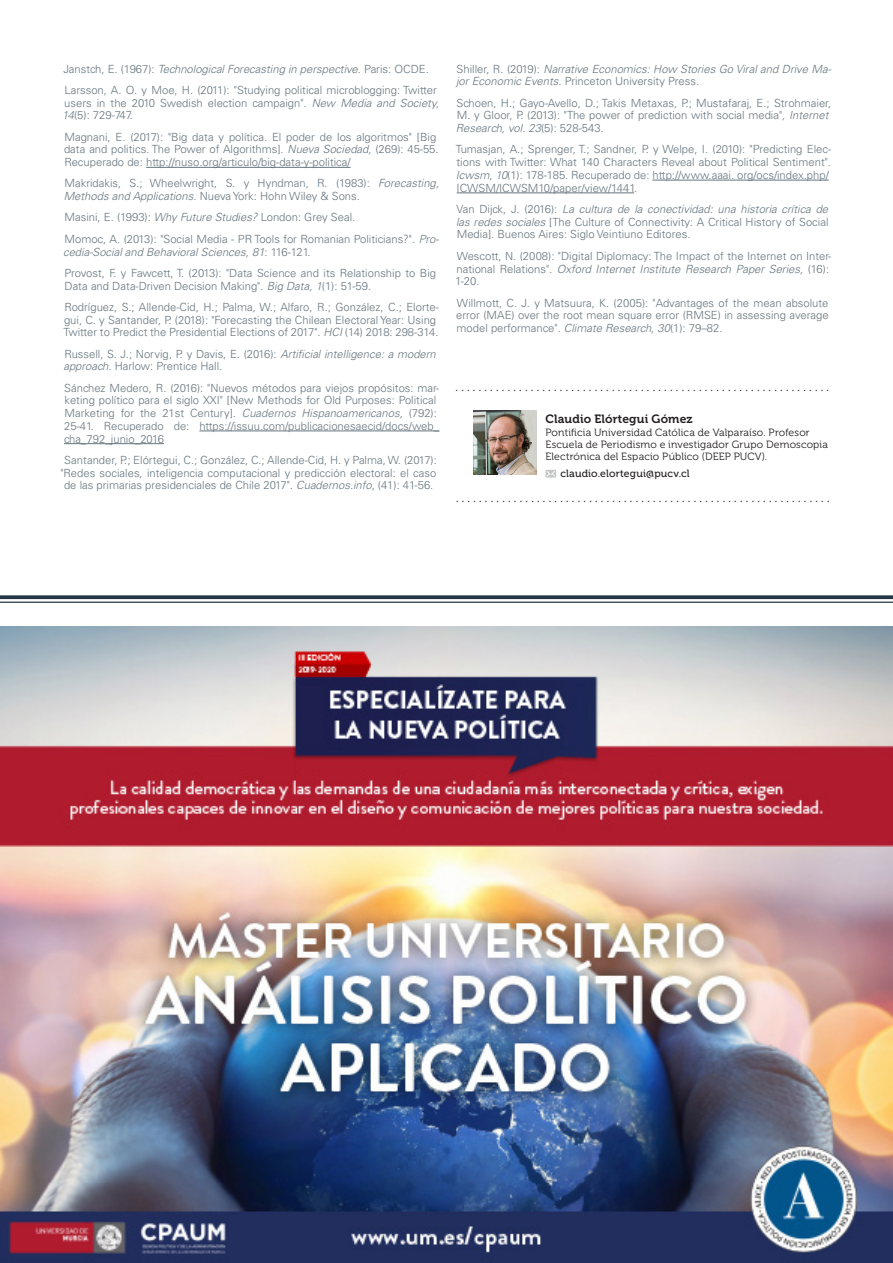
<style>
.page{position:relative;width:893px;height:1263px;background:#fff}
.page>*{position:absolute;margin:0;border:0;box-sizing:border-box;transform-origin:0 0}
.SEPARADOR{font:italic 300 13.5px "Palatino";color:#231f20}
.caja_autor{font:12px "Museo 700";letter-spacing:.01em;color:#231f20}
.BIBLIOGRAFIA{font:300 11.25px/12.8px "Univers";color:#67757e}
.BIBLIOGRAFIA-2{font:italic 300 11.25px/12.8px "Univers";color:#67757e}
.caja_autor-2{font:10.5px/12px "Museo 300";letter-spacing:.015em;color:#231f20}
.caja_autor-3{font:10.5px "Museo 500";letter-spacing:.015em;color:#231f20}
.s1{font-style:normal}
.s2{font-style:italic}
</style>
<div class="page">
<hr style="left:146px;top:167px;width:205px;height:1px;background:#67757e">
<hr style="left:199px;top:431px;width:240px;height:1px;background:#67757e">
<hr style="left:64px;top:443px;width:100px;height:1px;background:#67757e">
<hr style="left:652px;top:180px;width:177px;height:1px;background:#67757e">
<hr style="left:457px;top:193px;width:177px;height:1px;background:#67757e">
<svg style="left:545px;top:470px;width:11px;height:8px"></svg>
<img style="left:473px;top:410px;width:64px;height:64px">
<svg style="left:0;top:595px;width:893px;height:4px;background:#374756"></svg>
<hr style="left:0;top:602px;width:893px;height:1px;background:#243646">
<img style="left:0;top:626px;width:892px;height:637px">
<p class="BIBLIOGRAFIA-2" style="left:64px;top:62px;width:367px"><span class="s1">Janstch, E. (1967):</span> Technological Forecasting in perspective<span class="s1">. Paris: OCDE.</span></p>
<p class="BIBLIOGRAFIA" style="left:62px;top:84px;width:378px">Larsson, A. O. y Moe, H. (2011): "Studying political microblogging: Twitter users in the 2010 Swedish election campaign". <span class="s2">New Media and Society,<br>14</span>(5): 729-747.</p>
<p class="BIBLIOGRAFIA" style="left:64px;top:130px;width:376px">Magnani, E. (2017): "Big data y política. El poder de los algoritmos" [Big data and politics. The Power of Algorithms]. <span class="s2">Nueva Sociedad,</span> (269): 45-55.<br>Recuperado de: http://nuso.org/articulo/big-data-y-politica/</p>
<p class="BIBLIOGRAFIA" style="left:64px;top:177px;width:377px">Makridakis, S.; Wheelwright, S. y Hyndman, R. (1983): <span class="s2">Forecasting,<br>Methods and Applications.</span> Nueva York: Hohn Wiley &amp; Sons.</p>
<p class="BIBLIOGRAFIA" style="left:64px;top:211px;width:292px">Masini, E. (1993): <span class="s2">Why Future Studies?</span> London: Grey Seal.</p>
<p class="BIBLIOGRAFIA" style="left:63px;top:232px;width:377px">Momoc, A. (2013): "Social Media - PR Tools for Romanian Politicians?". <span class="s2">Pro&shy;cedia-Social and Behavioral Sciences, 81</span>: 116-121.</p>
<p class="BIBLIOGRAFIA" style="left:64px;top:266px;width:373px">Provost, F. y Fawcett, T. (2013): "Data Science and its Relationship to Big<br>Data and Data-Driven Decision Making". <span class="s2">Big Data, 1</span>(1): 51-59.</p>
<p class="BIBLIOGRAFIA" style="left:63px;top:300px;width:377px">Rodríguez, S.; Allende-Cid, H.; Palma, W.; Alfaro, R.; González, C.; Elorte&shy;gui, C. y Santander, P. (2018): "Forecasting the Chilean Electoral Year: Using<br>Twitter to Predict the Presidential Elections of 2017". <span class="s2">HCI</span> (14) 2018: 298-314.</p>
<p class="BIBLIOGRAFIA" style="left:63px;top:347px;width:374px">Russell, S. J.; Norvig, P. y Davis, E. (2016): <span class="s2">Artificial intelligence: a modern approach.</span> Harlow: Prentice Hall.</p>
<p class="BIBLIOGRAFIA" style="left:64px;top:381px;width:377px">Sánchez Medero, R. (2016): "Nuevos métodos para viejos propósitos: mar&shy;keting político para el siglo XXI" [New Methods for Old Purposes: Political Marketing for the 21st Century]. <span class="s2">Cuadernos Hispanoamericanos,</span> (792):<br>25-41. Recuperado de: https://issuu.com/publicacionesaecid/docs/web_ cha_792_junio_2016</p>
<p class="BIBLIOGRAFIA" style="left:61px;top:453px;width:378px;text-align:center">Santander, P.; Elórtegui, C.; González, C.; Allende-Cid, H. y Palma, W. (2017): "Redes sociales, inteligencia computacional y predicción electoral: el caso de las primarias presidenciales de Chile 2017". <span class="s2">Cuadernos.info</span>, (41): 41-56.</p>
<p class="BIBLIOGRAFIA-2" style="left:456px;top:62px;width:377px"><span class="s1">Shiller, R. (2019):</span> Narrative Economics: How Stories Go Viral and Drive Ma&shy;jor Economic Events. <span class="s1">Princeton University Press.</span></p>
<p class="BIBLIOGRAFIA" style="left:456px;top:96px;width:377px">Schoen, H.; Gayo-Avello, D.; Takis Metaxas, P.; Mustafaraj, E.; Strohmaier,<br>M. y Gloor, P. (2013): "The power of prediction with social media"<span class="s2">, Internet<br>Research, vol. 23</span>(5): 528-543.</p>
<p class="BIBLIOGRAFIA" style="left:456px;top:143px;width:377px">Tumasjan, A.; Sprenger, T.; Sandner, P. y Welpe, I. (2010): "Predicting Elec&shy;tions with Twitter: What 140 Characters Reveal about Political Sentiment".<br><span class="s2">Icwsm, 10</span>(1): 178-185. Recuperado de: http://www.aaai. org/ocs/index.php/ ICWSM/ICWSM10/paper/view/1441.</p>
<p class="BIBLIOGRAFIA" style="left:456px;top:203px;width:374px;text-align:justify">Van Dijck, J. (2016): <span class="s2">La cultura de la conectividad: una historia crítica de las redes sociales</span> [The Culture of Connectivity: A Critical History of Social Media]. Buenos Aires: Siglo Veintiuno Editores.</p>
<p class="BIBLIOGRAFIA" style="left:455px;top:249px;width:377px">Wescott, N. (2008): "Digital Diplomacy: The Impact of the Internet on Inter&shy;national Relations". <span class="s2">Oxford Internet Institute Research Paper Series,</span> (16):<br>1-20.</p>
<p class="BIBLIOGRAFIA" style="left:456px;top:296px;width:374px;text-align:justify">Willmott, C. J. y Matsuura, K. (2005): "Advantages of the mean absolute error (MAE) over the root mean square error (RMSE) in assessing average model performance". <span class="s2">Climate Research, 30</span>(1): 79–82.</p>
<p class="SEPARADOR" style="left:455px;top:378px;width:376px">. . . . . . . . . . . . . . . . . . . . . . . . . . . . . . . . . . . . . . . . . . . . . . . . . . . . . . . . . . . . . . . . .</p>
<p class="caja_autor" style="left:545px;top:412px;width:149px">Claudio Elórtegui Gómez</p>
<p class="caja_autor-2" style="left:545px;top:427px;width:284px">Pontificia Universidad Católica de Valparaíso. Profesor<br>Escuela de Periodismo e investigador Grupo Demoscopia<br>Electrónica del Espacio Público (DEEP PUCV).</p>
<p class="caja_autor-3" style="left:560px;top:467px;width:131px">claudio.elortegui@pucv.cl</p>
<p class="SEPARADOR" style="left:456px;top:489px;width:376px">. . . . . . . . . . . . . . . . . . . . . . . . . . . . . . . . . . . . . . . . . . . . . . . . . . . . . . . . . . . . . . . . .</p>
</div>
